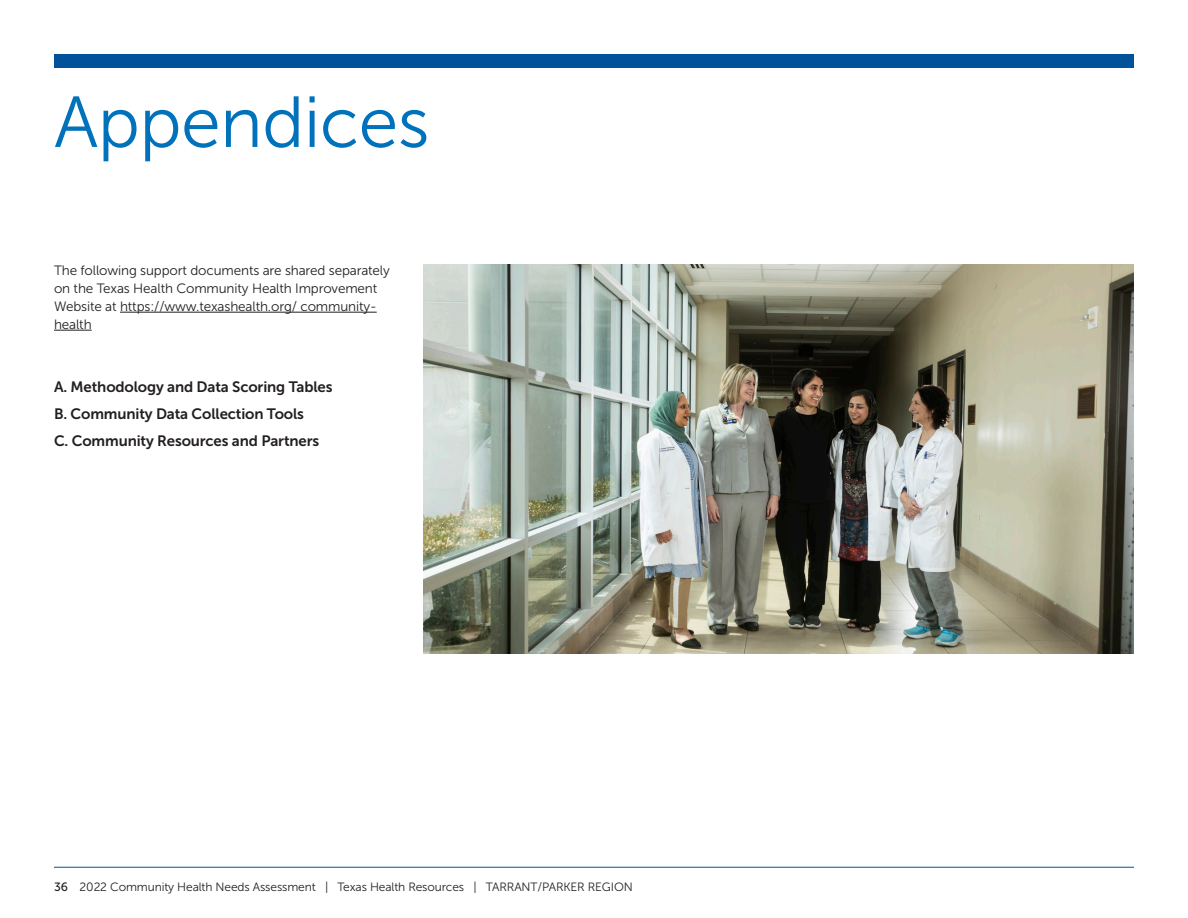
<style>
.page{position:relative;width:1188px;height:918px;background:#fff}
.page>*{position:absolute;margin:0;border:0;box-sizing:border-box;transform-origin:0 0}
.Section_Head{font:72px "Museo Sans 300";letter-spacing:-.01em;color:#0072bc}
.Subhead_Level_2{font:15px "Museo Sans 700";letter-spacing:-.01em;color:#231f20}
.t1{font:13.5px/18px "Museo Sans 300";letter-spacing:-.01em;color:#231f20}
.t2{font:12px "Museo Sans 300";letter-spacing:-.01em;color:#231f20}
.s1{font-family:"Museo Sans 500"}
</style>
<div class="page">
<hr style="left:54px;top:867px;width:1080px;height:1px;background:#01529a">
<hr style="left:120px;top:312px;width:257px;height:1px;background:#231f20">
<hr style="left:54px;top:330px;width:38px;height:1px;background:#231f20">
<img style="left:423px;top:265px;width:711px;height:388px">
<div style="left:54px;top:54px;width:1080px;height:14px;background:#01529a"></div>
<p class="Section_Head" style="left:54px;top:83px;width:377px">Appendices</p>
<p class="t1" style="left:54px;top:261px;width:337px">The following support documents are shared separately on the Texas Health Community Health Improvement Website at https://www.texashealth.org/ community&shy;health</p>
<p class="Subhead_Level_2" style="left:54px;top:378px;width:280px">A. Methodology and Data Scoring Tables</p>
<p class="Subhead_Level_2" style="left:54px;top:405px;width:252px">B. Community Data Collection Tools</p>
<p class="Subhead_Level_2" style="left:54px;top:432px;width:267px">C. Community Resources and Partners</p>
<p class="t2" style="left:54px;top:880px;width:580px"><span class="s1">36</span> 2022 Community Health Needs Assessment | Texas Health Resources | TARRANT/PARKER REGION</p>
</div>
